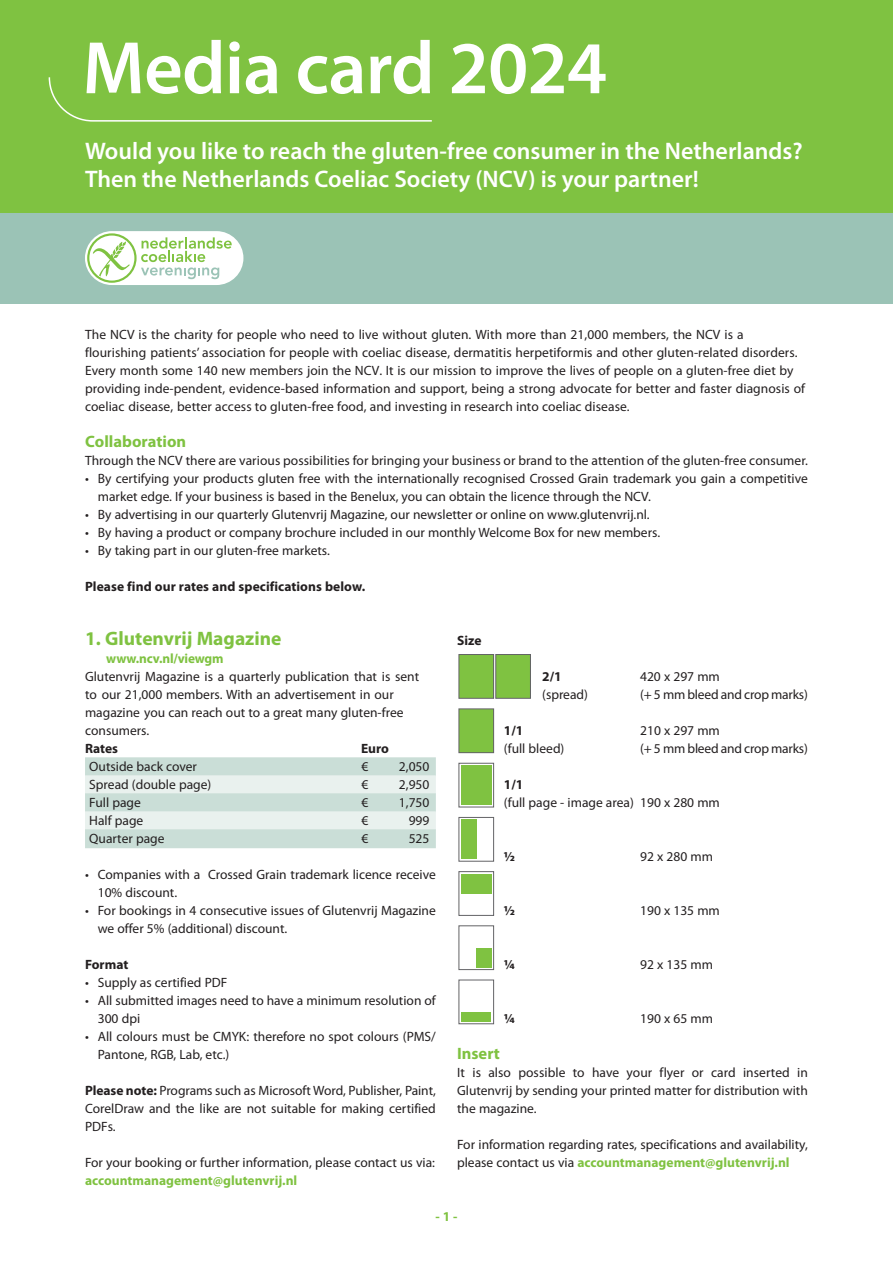
<style>
.page{position:relative;width:893px;height:1263px;background:#fff}
.page>*{position:absolute;margin:0;border:0;box-sizing:border-box;transform-origin:0 0}
.t1{font:600 75px "Myriad Pro";letter-spacing:-.01em;color:#fff}
.t2{font:600 24px "Myriad Pro";color:#fff}
.Kopje{font:700 19.5px "Myriad Pro";color:#7fc241}
.bodytekst{font:700 16.5px "Myriad Pro";color:#7fc241}
.Tussenkopje{font:700 16.5px "Myriad Pro";color:#7fc241}
.bodytekst-2{font:13.5px/18px "Myriad Pro";letter-spacing:.005em;color:#231f20}
.bodytekst_met_bullet{font:13.5px/18px "Myriad Pro";color:#231f20}
.bodytekst-3{font:700 13.5px "Myriad Pro";letter-spacing:.005em;color:#231f20}
.Body__opsomming__regel_1_Engels{font:13.5px "Myriad Pro";color:#231f20}
.bodytekst-4{font:13.5px "Myriad Pro";letter-spacing:-.015em;color:#231f20}
.Body__opsomming__regel_2_Engels{font:13.5px "Myriad Pro";color:#231f20}
.bodytekst_met_bullet-2{font:700 13.5px "Myriad Pro";color:#7fc241}
.bodytekst-5{font:700 13.5px "Myriad Pro";color:#7fc241}
.s1{font-weight:700;color:#7fc241}
.s2{font-weight:700}
</style>
<div class="page">
<div style="left:459px;top:709px;width:35px;height:44px;background:#7fc241"></div>
<div style="left:459px;top:709px;width:35px;height:44px;border:1px solid #636366"></div>
<div style="left:459px;top:763px;width:35px;height:44px;background:#7fc241"></div>
<div style="left:459px;top:763px;width:35px;height:44px;border:1px solid #636366"></div>
<div style="left:459px;top:817px;width:35px;height:44px;border:1px solid #636366"></div>
<div style="left:461px;top:820px;width:15px;height:39px;background:#7fc241"></div>
<div style="left:459px;top:871px;width:35px;height:45px;border:1px solid #636366"></div>
<div style="left:461px;top:874px;width:30px;height:19px;background:#7fc241"></div>
<div style="left:459px;top:925px;width:35px;height:45px;border:1px solid #636366"></div>
<div style="left:476px;top:948px;width:15px;height:20px;background:#7fc241"></div>
<div style="left:459px;top:980px;width:35px;height:44px;border:1px solid #636366"></div>
<div style="left:461px;top:1012px;width:30px;height:10px;background:#7fc241"></div>
<div style="left:459px;top:654px;width:35px;height:44px;background:#7fc241"></div>
<div style="left:459px;top:654px;width:35px;height:45px;border:1px solid #636366"></div>
<div style="left:496px;top:654px;width:34px;height:44px;background:#7fc241"></div>
<div style="left:495px;top:654px;width:36px;height:45px;border:1px solid #636366"></div>
<div style="left:0;top:0;width:893px;height:213px;background:#7fc241"></div>
<div style="left:0;top:213px;width:893px;height:90px;background:#9bc3b6"></div>
<svg style="left:48px;top:77px;width:384px;height:45px"></svg>
<div style="left:85px;top:231px;width:158px;height:54px;background:#fff;border-radius:27px"></div>
<svg style="left:87px;top:233px;width:145px;height:50px"></svg>
<div style="left:85px;top:757px;width:351px;height:19px;background:#caded7"></div>
<div style="left:85px;top:775px;width:351px;height:19px;background:#e9f1ee"></div>
<div style="left:85px;top:793px;width:351px;height:19px;background:#caded7"></div>
<div style="left:85px;top:811px;width:351px;height:19px;background:#e9f1ee"></div>
<div style="left:85px;top:829px;width:351px;height:19px;background:#caded7"></div>
<p class="t1" style="left:82px;top:27px;width:526px">Media card 2024</p>
<p class="t2" style="left:85px;top:137px;width:719px">Would you like to reach the gluten-free consumer in the Netherlands?</p>
<p class="t2" style="left:85px;top:166px;width:615px">Then the Netherlands Coeliac Society (NCV) is your partner!</p>
<p class="bodytekst-2" style="left:85px;top:326px;width:722px">The NCV is the charity for people who need to live without gluten. With more than 21,000 members, the NCV is a flourishing patients’ association for people with coeliac disease, dermatitis herpetiformis and other gluten-related disorders.<br>Every month some 140 new members join the NCV. It is our mission to improve the lives of people on a gluten-free diet by providing inde-pendent, evidence-based information and support, being a strong advocate for better and faster diagnosis of coeliac disease, better access to gluten-free food, and investing in research into coeliac disease.</p>
<p class="bodytekst" style="left:85px;top:432px;width:103px">Collaboration</p>
<p class="bodytekst-2" style="left:85px;top:452px;width:724px">Through the NCV there are various possibilities for bringing your business or brand to the attention of the gluten-free consumer.</p>
<p class="bodytekst_met_bullet" style="left:98px;top:470px;width:712px;text-indent:-13px">• By certifying your products gluten free with the internationally recognised Crossed Grain trademark you gain a competitive market edge. If your business is based in the Benelux, you can obtain the licence through the NCV.</p>
<p class="bodytekst_met_bullet" style="left:85px;top:506px;width:566px">• By advertising in our quarterly Glutenvrij Magazine, our newsletter or online on www.glutenvrij.nl.</p>
<p class="bodytekst_met_bullet" style="left:85px;top:524px;width:577px">• By having a product or company brochure included in our monthly Welcome Box for new members.</p>
<p class="bodytekst_met_bullet" style="left:85px;top:542px;width:246px">• By taking part in our gluten-free markets.</p>
<p class="bodytekst-3" style="left:85px;top:579px;width:282px">Please find our rates and specifications below.</p>
<p class="Kopje" style="left:85px;top:628px;width:198px">1. Glutenvrij Magazine</p>
<p class="bodytekst-2" style="left:85px;top:650px;width:336px;text-indent:21px"><span class="s1">www.ncv.nl/viewgm<br></span>Glutenvrij Magazine is a quarterly publication that is sent to our 21,000 members. With an advertisement in our magazine you can reach out to a great many gluten-free consumers.</p>
<p class="bodytekst-3" style="left:85px;top:741px;width:35px">Rates</p>
<p class="bodytekst-3" style="left:361px;top:741px;width:29px">Euro</p>
<p class="Body__opsomming__regel_1_Engels" style="left:89px;top:759px;width:109px">Outside back cover</p>
<p class="Body__opsomming__regel_1_Engels" style="left:361px;top:759px;width:8px">€</p>
<p class="Body__opsomming__regel_1_Engels" style="left:399px;top:759px;width:32px">2,050</p>
<p class="Body__opsomming__regel_2_Engels" style="left:89px;top:777px;width:124px">Spread (double page)</p>
<p class="Body__opsomming__regel_2_Engels" style="left:361px;top:777px;width:8px">€</p>
<p class="Body__opsomming__regel_2_Engels" style="left:399px;top:777px;width:32px">2,950</p>
<p class="Body__opsomming__regel_1_Engels" style="left:89px;top:795px;width:53px">Full page</p>
<p class="Body__opsomming__regel_1_Engels" style="left:361px;top:795px;width:8px">€</p>
<p class="Body__opsomming__regel_1_Engels" style="left:399px;top:795px;width:32px">1,750</p>
<p class="Body__opsomming__regel_2_Engels" style="left:89px;top:813px;width:56px">Half page</p>
<p class="Body__opsomming__regel_2_Engels" style="left:361px;top:813px;width:8px">€</p>
<p class="Body__opsomming__regel_2_Engels" style="left:409px;top:813px;width:22px">999</p>
<p class="Body__opsomming__regel_1_Engels" style="left:89px;top:831px;width:77px">Quarter page</p>
<p class="Body__opsomming__regel_1_Engels" style="left:361px;top:831px;width:8px">€</p>
<p class="Body__opsomming__regel_1_Engels" style="left:409px;top:831px;width:22px">525</p>
<p class="bodytekst_met_bullet" style="left:98px;top:866px;width:340px;text-indent:-13px">• Companies with a Crossed Grain trademark licence receive<br>10% discount.</p>
<p class="bodytekst_met_bullet" style="left:98px;top:902px;width:340px;text-indent:-13px">• For bookings in 4 consecutive issues of Glutenvrij Magazine we offer 5% (additional) discount.</p>
<p class="bodytekst-3" style="left:85px;top:957px;width:45px">Format</p>
<p class="bodytekst_met_bullet" style="left:85px;top:974px;width:144px">• Supply as certified PDF</p>
<p class="bodytekst_met_bullet" style="left:98px;top:992px;width:340px;text-indent:-13px">• All submitted images need to have a minimum resolution of<br>300 dpi</p>
<p class="bodytekst_met_bullet" style="left:98px;top:1028px;width:340px;text-indent:-13px">• All colours must be CMYK: therefore no spot colours (PMS/<br>Pantone, RGB, Lab, etc.)</p>
<p class="bodytekst-2" style="left:85px;top:1082px;width:352px;text-align:justify"><span class="s2">Please note:</span> Programs such as Microsoft Word, Publisher, Paint, CorelDraw and the like are not suitable for making certified PDFs.</p>
<p class="bodytekst_met_bullet" style="left:85px;top:1154px;width:351px">For your booking or further information, please contact us via:</p>
<p class="bodytekst_met_bullet-2" style="left:85px;top:1173px;width:214px">accountmanagement@glutenvrij.nl</p>
<p class="bodytekst-3" style="left:457px;top:633px;width:26px">Size</p>
<p class="bodytekst-3" style="left:542px;top:669px;width:21px">2/1</p>
<p class="bodytekst-2" style="left:640px;top:668px;width:81px">420 x 297 mm</p>
<p class="bodytekst-2" style="left:542px;top:686px;width:47px">(spread)</p>
<p class="bodytekst-4" style="left:640px;top:687px;width:169px">(+ 5 mm bleed and crop marks)</p>
<p class="bodytekst-3" style="left:504px;top:723px;width:21px">1/1</p>
<p class="bodytekst-2" style="left:640px;top:722px;width:81px">210 x 297 mm</p>
<p class="bodytekst-2" style="left:504px;top:740px;width:62px">(full bleed)</p>
<p class="bodytekst-4" style="left:640px;top:741px;width:169px">(+ 5 mm bleed and crop marks)</p>
<p class="bodytekst-3" style="left:504px;top:777px;width:21px">1/1</p>
<p class="bodytekst-2" style="left:504px;top:794px;width:217px">(full page - image area) 190 x 280 mm</p>
<p class="bodytekst-3" style="left:504px;top:849px;width:13px">½</p>
<p class="bodytekst-2" style="left:640px;top:848px;width:74px">92 x 280 mm</p>
<p class="bodytekst-3" style="left:504px;top:903px;width:13px">½</p>
<p class="bodytekst-2" style="left:640px;top:902px;width:81px">190 x 135 mm</p>
<p class="bodytekst-3" style="left:504px;top:957px;width:13px">¼</p>
<p class="bodytekst-2" style="left:640px;top:956px;width:74px">92 x 135 mm</p>
<p class="bodytekst-3" style="left:504px;top:1011px;width:13px">¼</p>
<p class="bodytekst-2" style="left:640px;top:1010px;width:74px">190 x 65 mm</p>
<p class="Tussenkopje" style="left:457px;top:1044px;width:44px">Insert</p>
<p class="bodytekst-2" style="left:457px;top:1064px;width:352px;text-align:justify">It is also possible to have your flyer or card inserted in Glutenvrij by sending your printed matter for distribution with the magazine.</p>
<p class="bodytekst-2" style="left:457px;top:1136px;width:352px">For information regarding rates, specifications and availability, please contact us via <span class="s1">accountmanagement@glutenvrij.nl</span></p>
<p class="bodytekst-5" style="left:435px;top:1209px;width:24px">- 1 -</p>
</div>
